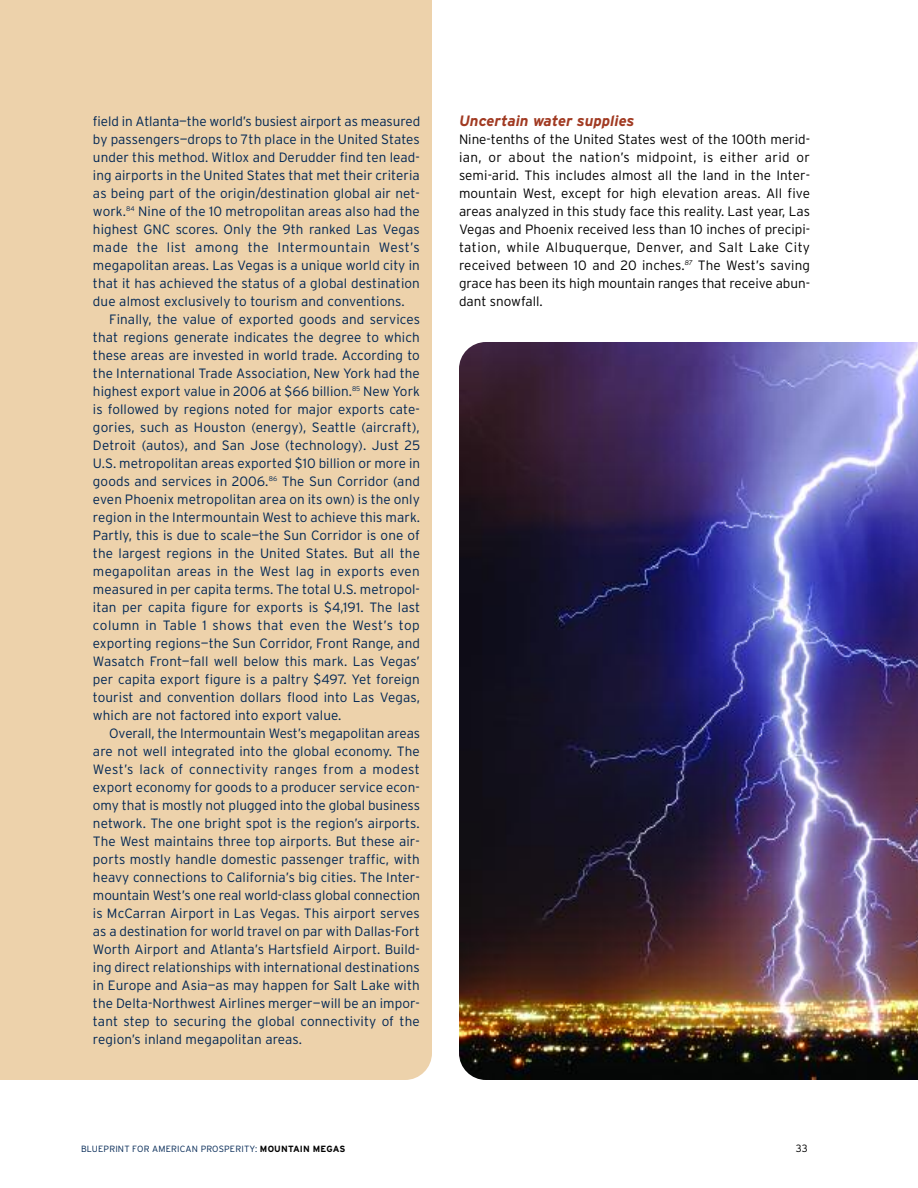
<style>
.page{position:relative;width:918px;height:1188px;background:#fff}
.page>*{position:absolute;margin:0;border:0;box-sizing:border-box;transform-origin:0 0}
.t1{font:italic 700 15px "Interstate";color:#a13a22}
.t2{font:300 13.5px/18px "Interstate";letter-spacing:.005em;color:#002654;text-align:justify}
.t3{font:300 13.5px/18px "Interstate";color:#000;text-align:justify}
.t4{font:300 10.5px "Interstate";color:#000}
.t5{font:300 9px "Interstate";letter-spacing:.02em;color:#002654}
.s1{font-weight:700;color:#000}
</style>
<div class="page">
<div style="left:0;top:0;width:432px;height:1080px;background:#edd2ab"></div>
<img style="left:459px;top:342px;width:459px;height:738px">
<p class="t2" style="left:93px;top:112px;width:329px">field in Atlanta—the world’s busiest airport as measured by passengers—drops to 7th place in the United States under this method. Witlox and Derudder find ten lead&shy;ing airports in the United States that met their criteria as being part of the origin/destination global air net&shy;work.<sup>84</sup> Nine of the 10 metropolitan areas also had the highest GNC scores. Only the 9th ranked Las Vegas made the list among the Intermountain West’s megapolitan areas. Las Vegas is a unique world city in that it has achieved the status of a global destination due almost exclusively to tourism and conventions.</p>
<p class="t2" style="left:93px;top:310px;width:329px;text-indent:16px">Finally, the value of exported goods and services that regions generate indicates the degree to which these areas are invested in world trade. According to the International Trade Association, New York had the highest export value in 2006 at $66 billion.<sup>85</sup> New York is followed by regions noted for major exports cate&shy;gories, such as Houston (energy), Seattle (aircraft), Detroit (autos), and San Jose (technology). Just 25<br>U.S. metropolitan areas exported $10 billion or more in goods and services in 2006.<sup>86</sup> The Sun Corridor (and even Phoenix metropolitan area on its own) is the only region in the Intermountain West to achieve this mark.<br>Partly, this is due to scale—the Sun Corridor is one of the largest regions in the United States. But all the megapolitan areas in the West lag in exports even measured in per capita terms. The total U.S. metropol&shy;itan per capita figure for exports is $4,191. The last column in Table 1 shows that even the West’s top exporting regions—the Sun Corridor, Front Range, and Wasatch Front—fall well below this mark. Las Vegas’ per capita export figure is a paltry $497. Yet foreign tourist and convention dollars flood into Las Vegas, which are not factored into export value.</p>
<p class="t2" style="left:93px;top:724px;width:329px;text-indent:16px">Overall, the Intermountain West’s megapolitan areas are not well integrated into the global economy. The West’s lack of connectivity ranges from a modest export economy for goods to a producer service econ&shy;omy that is mostly not plugged into the global business network. The one bright spot is the region’s airports.<br>The West maintains three top airports. But these air&shy;ports mostly handle domestic passenger traffic, with heavy connections to California’s big cities. The Inter&shy;mountain West’s one real world-class global connection is McCarran Airport in Las Vegas. This airport serves as a destination for world travel on par with Dallas-Fort Worth Airport and Atlanta’s Hartsfield Airport. Build&shy;ing direct relationships with international destinations in Europe and Asia—as may happen for Salt Lake with the Delta-Northwest Airlines merger—will be an impor&shy;tant step to securing the global connectivity of the region’s inland megapolitan areas.</p>
<p class="t1" style="left:459px;top:112px;width:177px">Uncertain water supplies</p>
<p class="t3" style="left:459px;top:130px;width:353px">Nine-tenths of the United States west of the 100th merid&shy;ian, or about the nation’s midpoint, is either arid or semi-arid. This includes almost all the land in the Inter&shy;mountain West, except for high elevation areas. All five areas analyzed in this study face this reality. Last year, Las Vegas and Phoenix received less than 10 inches of precipi&shy;tation, while Albuquerque, Denver, and Salt Lake City received between 10 and 20 inches.<sup>87</sup> The West’s saving grace has been its high mountain ranges that receive abun&shy;dant snowfall.</p>
<p class="t5" style="left:81px;top:1144px;width:266px">BLUEPRINT FOR AMERICAN PROSPERITY: <span class="s1">MOUNTAIN MEGAS</span></p>
<p class="t4" style="left:796px;top:1142px;width:14px">33</p>
</div>
